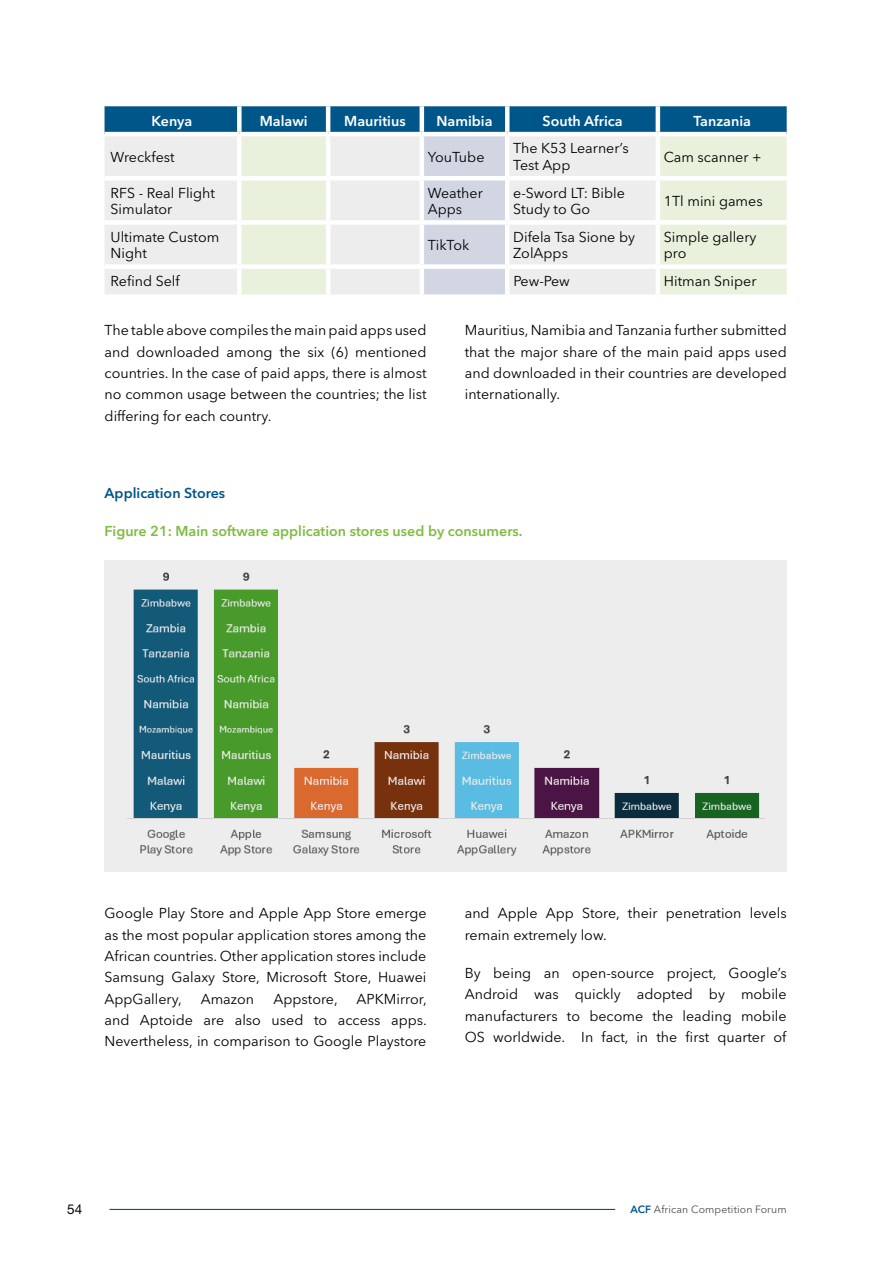
<style>
.page{position:relative;width:893px;height:1263px;background:#fff}
.page>*{position:absolute;margin:0;border:0;box-sizing:border-box;transform-origin:0 0}
.t1{font:14.25px/21.3px "Avenir Next LT Pro";color:#000}
.t2{font:600 14.25px "Avenir Next LT Pro";color:#7fbc42}
.t3{font:600 14.25px "Avenir Next LT Pro";color:#fff}
.t4{font:600 14.25px "Avenir Next LT Pro";color:#005589}
.t5{font:13.5px "Helvetica Neue LT Std";color:#000}
.t6{font:10.5px "Avenir Next LT Pro";letter-spacing:.01em;color:#4d4d4f}
.s1{font-weight:600;color:#005589}
</style>
<div class="page">
<hr style="left:109px;top:1209px;width:506px;height:1px;background:#005589">
<svg style="left:105px;top:106px;width:682px;height:70px;background:#8fb1c2"></svg>
<div style="left:105px;top:181px;width:132px;height:113px;background:#eeeded"></div>
<svg style="left:242px;top:180px;width:545px;height:114px;background:#e7ebe5"></svg>
<hr style="left:105px;top:132px;width:134px;height:4px;background:#fff">
<div style="left:237px;top:106px;width:5px;height:26px;background:#fff"></div>
<hr style="left:326px;top:106px;width:4px;height:26px;background:#fff">
<hr style="left:420px;top:106px;width:4px;height:26px;background:#fff">
<hr style="left:505px;top:106px;width:4px;height:26px;background:#fff">
<hr style="left:239px;top:132px;width:89px;height:4px;background:#fff">
<hr style="left:328px;top:132px;width:94px;height:4px;background:#fff">
<hr style="left:422px;top:132px;width:85px;height:4px;background:#fff">
<hr style="left:507px;top:132px;width:151px;height:4px;background:#fff">
<hr style="left:656px;top:106px;width:4px;height:26px;background:#fff">
<hr style="left:658px;top:132px;width:129px;height:4px;background:#fff">
<div style="left:237px;top:136px;width:5px;height:40px;background:#fff"></div>
<hr style="left:326px;top:136px;width:4px;height:40px;background:#fff">
<hr style="left:420px;top:136px;width:4px;height:40px;background:#fff">
<hr style="left:505px;top:136px;width:4px;height:40px;background:#fff">
<hr style="left:656px;top:136px;width:4px;height:40px;background:#fff">
<div style="left:105px;top:220px;width:134px;height:5px;background:#fff"></div>
<div style="left:239px;top:220px;width:89px;height:5px;background:#fff"></div>
<hr style="left:326px;top:180px;width:4px;height:40px;background:#fff">
<hr style="left:326px;top:225px;width:4px;height:39px;background:#fff">
<div style="left:328px;top:220px;width:94px;height:5px;background:#fff"></div>
<hr style="left:420px;top:180px;width:4px;height:40px;background:#fff">
<hr style="left:420px;top:225px;width:4px;height:39px;background:#fff">
<div style="left:422px;top:220px;width:85px;height:5px;background:#fff"></div>
<hr style="left:505px;top:180px;width:4px;height:40px;background:#fff">
<hr style="left:505px;top:225px;width:4px;height:39px;background:#fff">
<div style="left:507px;top:220px;width:151px;height:5px;background:#fff"></div>
<hr style="left:656px;top:180px;width:4px;height:40px;background:#fff">
<hr style="left:656px;top:225px;width:4px;height:39px;background:#fff">
<div style="left:658px;top:220px;width:129px;height:5px;background:#fff"></div>
<div style="left:105px;top:264px;width:134px;height:5px;background:#fff"></div>
<div style="left:239px;top:264px;width:89px;height:5px;background:#fff"></div>
<hr style="left:326px;top:269px;width:4px;height:25px;background:#fff">
<div style="left:328px;top:264px;width:94px;height:5px;background:#fff"></div>
<hr style="left:420px;top:269px;width:4px;height:25px;background:#fff">
<div style="left:422px;top:264px;width:85px;height:5px;background:#fff"></div>
<hr style="left:505px;top:269px;width:4px;height:25px;background:#fff">
<div style="left:507px;top:264px;width:151px;height:5px;background:#fff"></div>
<hr style="left:656px;top:269px;width:4px;height:25px;background:#fff">
<div style="left:658px;top:264px;width:129px;height:5px;background:#fff"></div>
<div style="left:105px;top:560px;width:682px;height:311px;background:#eeeded"></div>
<img style="left:127px;top:572px;width:637px;height:284px">
<p class="t3" style="left:151px;top:112px;width:43px">Kenya</p>
<p class="t3" style="left:260px;top:112px;width:49px">Malawi</p>
<p class="t3" style="left:344px;top:112px;width:63px">Mauritius</p>
<p class="t3" style="left:436px;top:112px;width:58px">Namibia</p>
<p class="t3" style="left:542px;top:112px;width:82px">South Africa</p>
<p class="t3" style="left:693px;top:112px;width:59px">Tanzania</p>
<p class="t1" style="left:111px;top:146px;width:66px">Wreckfest</p>
<p class="t1" style="left:428px;top:146px;width:58px">YouTube</p>
<p class="t1" style="left:513px;top:140px;width:117px;line-height:16.4px">The K53 Learner’s<br>Test App</p>
<p class="t1" style="left:664px;top:146px;width:99px">Cam scanner +</p>
<p class="t1" style="left:111px;top:184px;width:106px;line-height:16.4px">RFS - Real Flight<br>Simulator</p>
<p class="t1" style="left:428px;top:184px;width:56px;line-height:16.4px">Weather<br>Apps</p>
<p class="t1" style="left:513px;top:184px;width:113px;line-height:16.4px">e-Sword LT: Bible<br>Study to Go</p>
<p class="t1" style="left:664px;top:190px;width:100px">1Tl mini games</p>
<p class="t1" style="left:111px;top:229px;width:110px;line-height:16.4px">Ultimate Custom<br>Night</p>
<p class="t1" style="left:428px;top:234px;width:43px">TikTok</p>
<p class="t1" style="left:513px;top:229px;width:123px;line-height:16.4px">Difela Tsa Sione by<br>ZolApps</p>
<p class="t1" style="left:664px;top:229px;width:94px;line-height:16.4px">Simple gallery pro</p>
<p class="t1" style="left:111px;top:270px;width:71px">Refind Self</p>
<p class="t1" style="left:513px;top:270px;width:58px">Pew-Pew</p>
<p class="t1" style="left:664px;top:270px;width:94px">Hitman Sniper</p>
<p class="t1" style="left:105px;top:320px;width:323px;text-align:justify">The table above compiles the main paid apps used and downloaded among the six (6) mentioned countries. In the case of paid apps, there is almost no common usage between the countries; the list differing for each country.</p>
<p class="t1" style="left:465px;top:320px;width:323px;text-align:justify">Mauritius, Namibia and Tanzania further submitted that the major share of the main paid apps used and downloaded in their countries are developed internationally.</p>
<p class="t4" style="left:105px;top:484px;width:122px">Application Stores</p>
<p class="t2" style="left:105px;top:522px;width:419px">Figure 21: Main software application stores used by consumers.</p>
<p class="t1" style="left:105px;top:902px;width:323px;text-align:justify">Google Play Store and Apple App Store emerge as the most popular application stores among the African countries. Other application stores include Samsung Galaxy Store, Microsoft Store, Huawei AppGallery,</p>
<p class="t1" style="left:105px;top:988px;width:324px;text-align:justify;text-indent:252px">APKMirror, and Aptoide are also used to access apps.<br>Nevertheless, in comparison to Google Playstore</p>
<p class="t1" style="left:201px;top:988px;width:55px">Amazon</p>
<p class="t1" style="left:273px;top:988px;width:66px">Appstore,</p>
<p class="t1" style="left:465px;top:902px;width:323px">and Apple App Store, their penetration levels remain extremely low.</p>
<p class="t1" style="left:465px;top:962px;width:323px;text-align:justify">By being an open-source project, Google’s Android was quickly adopted by mobile manufacturers to become the leading mobile OS worldwide. In fact, in the first quarter of</p>
<p class="t5" style="left:67px;top:1201px;width:17px">54</p>
<p class="t6" style="left:630px;top:1203px;width:158px"><span class="s1">ACF</span> African Competition Forum</p>
</div>
